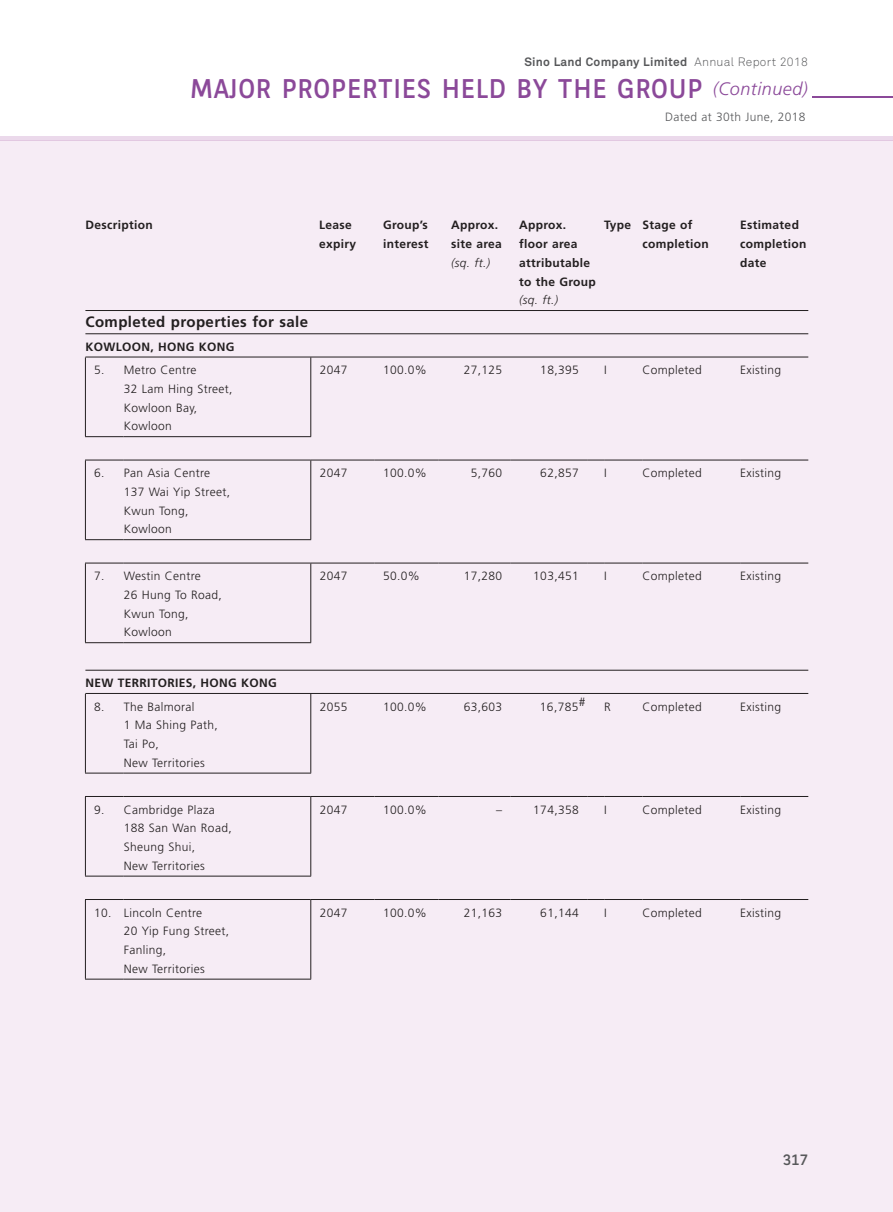
<style>
.page{position:relative;width:893px;height:1212px;background:#fff}
.page>*{position:absolute;margin:0;border:0;box-sizing:border-box;transform-origin:0 0}
.t1{font:27px "BNPP Sans";letter-spacing:.025em;color:#8b4999}
.t2{font:700 15px "Frutiger LT Std";letter-spacing:.03em;color:#231f20}
.t3{font:15px "BNPP Sans";color:#57585a}
.t4{font:300 12px/18.8px "Frutiger LT Std";letter-spacing:.03em;color:#231f20}
.t5{font:700 12px/18.8px "Frutiger LT Std";letter-spacing:.03em;color:#231f20}
.t6{font:700 12px "Akkurat Pro";letter-spacing:.02em;color:#57585a}
.t7{font:300 12px "Frutiger LT Std";letter-spacing:.03em;color:#57585a}
.t8{font:italic 300 12px "Frutiger LT Std";color:#231f20}
.s1{font-family:"Akkurat Light Pro";font-weight:400}
.s2{font-family:"Frutiger LT Std";font-weight:300;font-style:italic;font-size:18px}
.s3{font-weight:300;font-style:italic}
</style>
<div class="page">
<div style="left:0;top:140px;width:893px;height:1072px;background:#f6ecf5"></div>
<hr style="left:0;top:136px;width:893px;height:4px;background:#ebd9eb">
<hr style="left:812px;top:96px;width:81px;height:1px;background:#8b4999">
<hr style="left:85px;top:357px;width:1px;height:79px;background:#231f20">
<hr style="left:310px;top:357px;width:1px;height:79px;background:#231f20">
<hr style="left:85px;top:436px;width:39px;height:1px;background:#231f20">
<hr style="left:124px;top:436px;width:187px;height:1px;background:#231f20">
<hr style="left:85px;top:460px;width:1px;height:79px;background:#231f20">
<hr style="left:310px;top:460px;width:1px;height:79px;background:#231f20">
<hr style="left:85px;top:539px;width:39px;height:1px;background:#231f20">
<hr style="left:124px;top:539px;width:187px;height:1px;background:#231f20">
<hr style="left:85px;top:563px;width:1px;height:79px;background:#231f20">
<hr style="left:310px;top:563px;width:1px;height:79px;background:#231f20">
<hr style="left:85px;top:642px;width:39px;height:1px;background:#231f20">
<hr style="left:124px;top:642px;width:187px;height:1px;background:#231f20">
<hr style="left:85px;top:694px;width:1px;height:79px;background:#231f20">
<hr style="left:310px;top:694px;width:1px;height:79px;background:#231f20">
<hr style="left:85px;top:773px;width:39px;height:1px;background:#231f20">
<hr style="left:124px;top:773px;width:187px;height:1px;background:#231f20">
<hr style="left:85px;top:797px;width:1px;height:79px;background:#231f20">
<hr style="left:85px;top:876px;width:39px;height:1px;background:#231f20">
<hr style="left:310px;top:797px;width:1px;height:79px;background:#231f20">
<hr style="left:124px;top:876px;width:187px;height:1px;background:#231f20">
<hr style="left:85px;top:900px;width:1px;height:79px;background:#231f20">
<hr style="left:85px;top:979px;width:39px;height:1px;background:#231f20">
<hr style="left:310px;top:900px;width:1px;height:79px;background:#231f20">
<hr style="left:124px;top:979px;width:187px;height:1px;background:#231f20">
<hr style="left:124px;top:796px;width:187px;height:1px;background:#231f20">
<hr style="left:311px;top:796px;width:64px;height:1px;background:#231f20">
<hr style="left:375px;top:796px;width:63px;height:1px;background:#231f20">
<hr style="left:438px;top:796px;width:73px;height:1px;background:#231f20">
<hr style="left:511px;top:796px;width:76px;height:1px;background:#231f20">
<svg style="left:587px;top:796px;width:17px;height:1px"></svg>
<hr style="left:604px;top:796px;width:38px;height:1px;background:#231f20">
<hr style="left:642px;top:796px;width:98px;height:1px;background:#231f20">
<hr style="left:740px;top:796px;width:68px;height:1px;background:#231f20">
<hr style="left:85px;top:899px;width:39px;height:1px;background:#231f20">
<hr style="left:85px;top:796px;width:39px;height:1px;background:#231f20">
<hr style="left:85px;top:563px;width:39px;height:1px;background:#231f20">
<hr style="left:124px;top:563px;width:187px;height:1px;background:#231f20">
<hr style="left:311px;top:563px;width:64px;height:1px;background:#231f20">
<hr style="left:375px;top:563px;width:63px;height:1px;background:#231f20">
<hr style="left:438px;top:563px;width:73px;height:1px;background:#231f20">
<hr style="left:511px;top:563px;width:76px;height:1px;background:#231f20">
<svg style="left:587px;top:563px;width:17px;height:1px"></svg>
<hr style="left:604px;top:563px;width:38px;height:1px;background:#231f20">
<hr style="left:642px;top:563px;width:98px;height:1px;background:#231f20">
<hr style="left:740px;top:563px;width:68px;height:1px;background:#231f20">
<hr style="left:85px;top:460px;width:39px;height:1px;background:#231f20">
<hr style="left:124px;top:460px;width:187px;height:1px;background:#231f20">
<hr style="left:311px;top:460px;width:64px;height:1px;background:#231f20">
<hr style="left:375px;top:460px;width:63px;height:1px;background:#231f20">
<hr style="left:438px;top:460px;width:73px;height:1px;background:#231f20">
<hr style="left:511px;top:460px;width:76px;height:1px;background:#231f20">
<svg style="left:587px;top:460px;width:17px;height:1px"></svg>
<hr style="left:604px;top:460px;width:38px;height:1px;background:#231f20">
<hr style="left:642px;top:460px;width:98px;height:1px;background:#231f20">
<hr style="left:740px;top:460px;width:68px;height:1px;background:#231f20">
<hr style="left:124px;top:899px;width:187px;height:1px;background:#231f20">
<hr style="left:311px;top:899px;width:64px;height:1px;background:#231f20">
<hr style="left:375px;top:899px;width:63px;height:1px;background:#231f20">
<hr style="left:438px;top:899px;width:73px;height:1px;background:#231f20">
<hr style="left:511px;top:899px;width:76px;height:1px;background:#231f20">
<svg style="left:587px;top:899px;width:17px;height:1px"></svg>
<hr style="left:604px;top:899px;width:38px;height:1px;background:#231f20">
<hr style="left:642px;top:899px;width:98px;height:1px;background:#231f20">
<hr style="left:740px;top:899px;width:68px;height:1px;background:#231f20">
<hr style="left:85px;top:310px;width:723px;height:1px;background:#231f20">
<hr style="left:85px;top:333px;width:723px;height:1px;background:#231f20">
<hr style="left:85px;top:357px;width:723px;height:1px;background:#231f20">
<hr style="left:85px;top:670px;width:723px;height:1px;background:#231f20">
<hr style="left:85px;top:693px;width:723px;height:1px;background:#231f20">
<p class="t6" style="left:524px;top:54px;width:285px">Sino Land Company Limited <span class="s1">Annual Report 2018</span></p>
<h1 class="t1" style="left:190px;top:70px;width:619px">MAJOR PROPERTIES HELD BY THE GROUP <span class="s2">(Continued)</span></h1>
<p class="t7" style="left:665px;top:110px;width:142px">Dated at 30th June, 2018</p>
<p class="t5" style="left:85px;top:216px;width:69px">Description</p>
<p class="t5" style="left:319px;top:216px;width:39px">Lease expiry</p>
<p class="t5" style="left:383px;top:216px;width:47px">Group’s interest</p>
<p class="t5" style="left:451px;top:216px;width:52px">Approx. site area <span class="s3">(sq. ft.)</span></p>
<p class="t5" style="left:519px;top:216px;width:78px">Approx. floor area attributable to the Group</p>
<p class="t5" style="left:642px;top:216px;width:68px;text-indent:-38px">Type Stage of completion</p>
<p class="t5" style="left:740px;top:216px;width:68px">Estimated completion date</p>
<p class="t8" style="left:519px;top:293px;width:41px">(sq. ft.)</p>
<p class="t2" style="left:85px;top:313px;width:224px">Completed properties for sale</p>
<p class="t5" style="left:85px;top:337px;width:40px">KOWLOO</p>
<p class="t5" style="left:141px;top:337px;width:95px">N, HONG KONG</p>
<p class="t4" style="left:124px;top:361px;width:110px;text-indent:-29px">5. Metro Centre<br>32 Lam Hing Street,<br>Kowloon Bay,<br>Kowloon</p>
<p class="t4" style="left:320px;top:361px;width:29px">2047</p>
<p class="t4" style="left:383px;top:361px;width:45px">100.0%</p>
<p class="t4" style="left:464px;top:361px;width:40px">27,125</p>
<p class="t4" style="left:540px;top:361px;width:40px">18,395</p>
<p class="t4" style="left:604px;top:361px;width:4px">I</p>
<p class="t4" style="left:642px;top:361px;width:61px">Completed</p>
<p class="t4" style="left:740px;top:361px;width:43px">Existing</p>
<p class="t4" style="left:124px;top:464px;width:108px;text-indent:-29px">6. Pan Asia Centre<br>137 Wai Yip Street,<br>Kwun Tong,<br>Kowloon</p>
<p class="t4" style="left:320px;top:464px;width:29px">2047</p>
<p class="t4" style="left:383px;top:464px;width:45px">100.0%</p>
<p class="t4" style="left:471px;top:464px;width:33px">5,760</p>
<p class="t4" style="left:540px;top:464px;width:40px">62,857</p>
<p class="t4" style="left:604px;top:464px;width:4px">I</p>
<p class="t4" style="left:642px;top:464px;width:61px">Completed</p>
<p class="t4" style="left:740px;top:464px;width:43px">Existing</p>
<p class="t4" style="left:124px;top:567px;width:100px;text-indent:-29px">7. Westin Centre<br>26 Hung To Road,<br>Kwun Tong,<br>Kowloon</p>
<p class="t4" style="left:320px;top:567px;width:29px">2047</p>
<p class="t4" style="left:383px;top:567px;width:38px">50.0%</p>
<p class="t4" style="left:464px;top:567px;width:40px">17,280</p>
<p class="t4" style="left:533px;top:567px;width:47px">103,451</p>
<p class="t4" style="left:604px;top:567px;width:4px">I</p>
<p class="t4" style="left:642px;top:567px;width:61px">Completed</p>
<p class="t4" style="left:740px;top:567px;width:43px">Existing</p>
<p class="t5" style="left:85px;top:674px;width:41px">NEW TERRITORIES</p>
<p class="t5" style="left:193px;top:674px;width:86px">, HONG KONG</p>
<p class="t4" style="left:124px;top:697px;width:96px;text-indent:-29px">8. The Balmoral<br>1 Ma Shing Path,<br>Tai Po,<br>New Territories</p>
<p class="t4" style="left:320px;top:697px;width:29px">2055</p>
<p class="t4" style="left:383px;top:697px;width:45px">100.0%</p>
<p class="t4" style="left:464px;top:697px;width:40px">63,603</p>
<p class="t4" style="left:540px;top:697px;width:47px">16,785#</p>
<p class="t4" style="left:604px;top:697px;width:8px">R</p>
<p class="t4" style="left:642px;top:697px;width:61px">Completed</p>
<p class="t4" style="left:740px;top:697px;width:43px">Existing</p>
<p class="t4" style="left:124px;top:800px;width:109px;text-indent:-29px">9. Cambridge Plaza<br>188 San Wan Road,<br>Sheung Shui,<br>New Territories</p>
<p class="t4" style="left:320px;top:800px;width:29px">2047</p>
<p class="t4" style="left:383px;top:800px;width:45px">100.0%</p>
<p class="t4" style="left:496px;top:800px;width:7px">–</p>
<p class="t4" style="left:533px;top:800px;width:47px">174,358</p>
<p class="t4" style="left:604px;top:800px;width:4px">I</p>
<p class="t4" style="left:642px;top:800px;width:61px">Completed</p>
<p class="t4" style="left:740px;top:800px;width:43px">Existing</p>
<p class="t4" style="left:124px;top:903px;width:107px;text-indent:-29px">10. Lincoln Centre<br>20 Yip Fung Street,<br>Fanling,<br>New Territories</p>
<p class="t4" style="left:320px;top:903px;width:29px">2047</p>
<p class="t4" style="left:383px;top:903px;width:45px">100.0%</p>
<p class="t4" style="left:464px;top:903px;width:40px">21,163</p>
<p class="t4" style="left:540px;top:903px;width:40px">61,144</p>
<p class="t4" style="left:604px;top:903px;width:4px">I</p>
<p class="t4" style="left:642px;top:903px;width:61px">Completed</p>
<p class="t4" style="left:740px;top:903px;width:43px">Existing</p>
<p class="t3" style="left:783px;top:1150px;width:26px">317</p>
</div>
